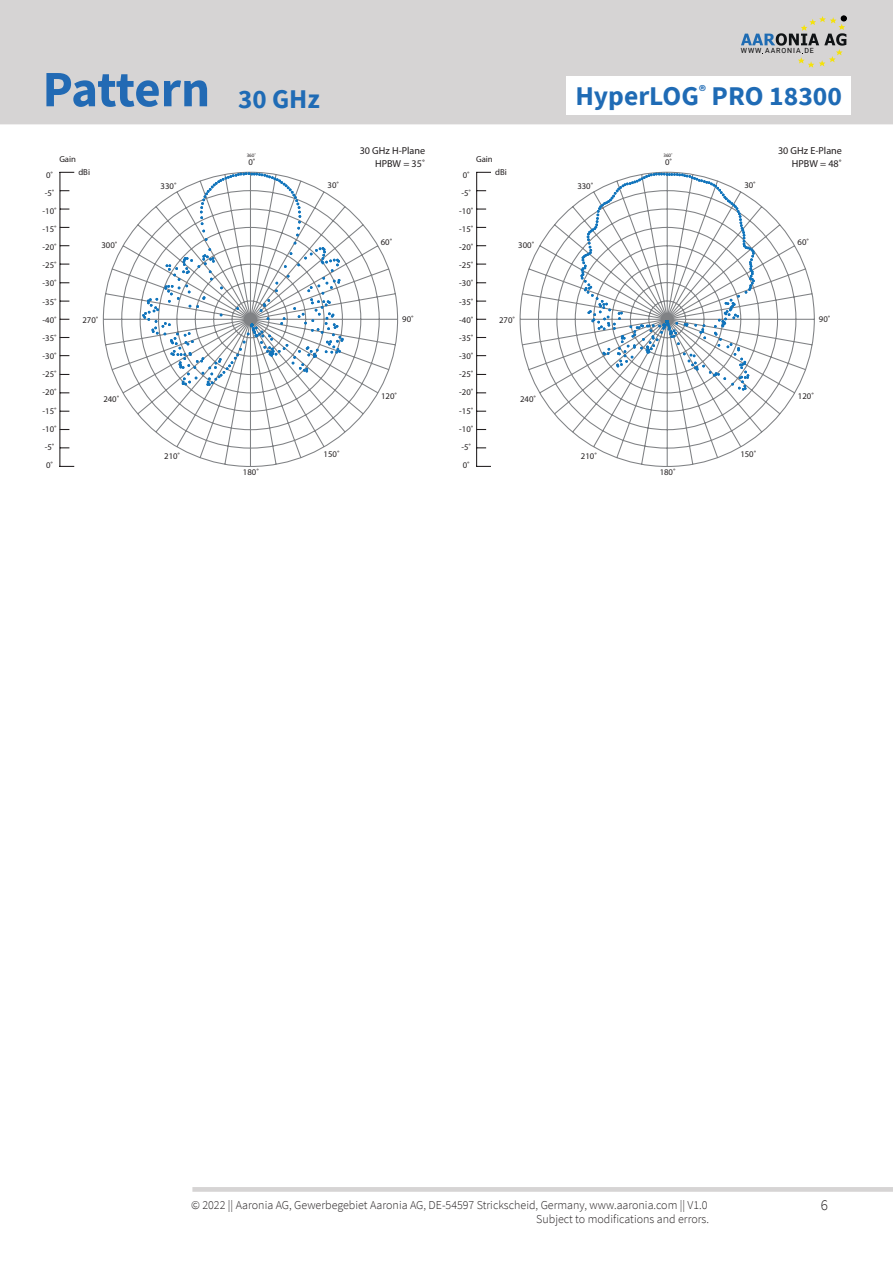
<style>
.page{position:relative;width:893px;height:1263px;background:#fff}
.page>*{position:absolute;margin:0;border:0;box-sizing:border-box;transform-origin:0 0}
.t1{font:700 51px "Source Sans Pro";letter-spacing:-.02em;color:#226ab4}
.t2{font:700 27px "Source Sans Pro";color:#1f6bb5}
.t3{font:300 15px "Source Sans Pro";color:#231f20}
.t4{font:300 12px "Source Sans Pro";color:#231f20}
.t5{font:10.2px/13px "Myriad Pro";color:#231f20;text-align:right}
.t6{font:8.7px/18.1px "Myriad Pro";color:#231f20;text-align:center}
.t7{font:7.05px "Roboto";letter-spacing:.13em;color:#000001}
.t8{font:5.1px "Myriad Pro";color:#231f20}
</style>
<div class="page">
<svg style="left:192px;top:1187px;width:701px;height:5px;background:#d8d6d6"></svg>
<svg style="left:102px;top:171px;width:297px;height:296px"></svg>
<hr style="left:59px;top:172px;width:1px;height:295px;background:#231f20">
<svg style="left:60px;top:172px;width:14px;height:1px"></svg>
<svg style="left:60px;top:466px;width:14px;height:1px"></svg>
<svg style="left:142px;top:172px;width:202px;height:214px"></svg>
<svg style="left:519px;top:171px;width:296px;height:296px"></svg>
<hr style="left:476px;top:172px;width:1px;height:295px;background:#231f20">
<svg style="left:477px;top:172px;width:14px;height:1px"></svg>
<svg style="left:477px;top:466px;width:14px;height:1px"></svg>
<svg style="left:580px;top:173px;width:175px;height:218px"></svg>
<div style="left:0;top:0;width:893px;height:124px;background:#d6d4d4"></div>
<div style="left:566px;top:76px;width:284px;height:39px;background:#fff"></div>
<svg style="left:741px;top:16px;width:105px;height:52px;background:#bfc0bc"></svg>
<p class="t7" style="left:741px;top:46px;width:75px">WWW AARONIA DE</p>
<p class="t1" style="left:43px;top:55px;width:169px">Pattern</p>
<p class="t2" style="left:238px;top:80px;width:83px">30 GHz</p>
<p class="t2" style="left:575px;top:78px;width:268px">HyperLOG<sup>®</sup> PRO 18300</p>
<p class="t6" style="left:59px;top:150px;width:18px">Gain</p>
<p class="t8" style="left:247px;top:152px;width:11px">360˚</p>
<p class="t6" style="left:248px;top:152px;width:9px">0˚</p>
<p class="t5" style="left:360px;top:144px;width:67px">30 GHz H-Plane<br>HPBW = 35˚</p>
<p class="t6" style="left:665px;top:152px;width:9px">0˚</p>
<p class="t8" style="left:663px;top:152px;width:11px">360˚</p>
<p class="t6" style="left:476px;top:150px;width:18px">Gain</p>
<p class="t5" style="left:778px;top:144px;width:65px">30 GHz E-Plane<br>HPBW = 48˚</p>
<p class="t6" style="left:43px;top:165px;width:16px">0˚ -5˚ -10˚ -15˚ -20˚ -25˚ -30˚ -35˚ -40˚ -35˚ -30˚ -25˚ -20˚ -15˚ -10˚ -5˚<br>0˚</p>
<p class="t6" style="left:78px;top:163px;width:13px">dBi</p>
<p class="t6" style="left:102px;top:235px;width:18px">300˚</p>
<p class="t6" style="left:82px;top:310px;width:18px">270˚</p>
<p class="t6" style="left:103px;top:389px;width:18px">240˚</p>
<p class="t6" style="left:161px;top:177px;width:18px">330˚</p>
<p class="t6" style="left:328px;top:176px;width:13px">30˚</p>
<p class="t6" style="left:164px;top:446px;width:18px">210˚</p>
<p class="t6" style="left:324px;top:444px;width:18px">150˚</p>
<p class="t6" style="left:243px;top:463px;width:18px">180˚</p>
<p class="t6" style="left:381px;top:233px;width:13px">60˚</p>
<p class="t6" style="left:402px;top:310px;width:13px">90˚</p>
<p class="t6" style="left:381px;top:386px;width:18px">120˚</p>
<p class="t6" style="left:459px;top:165px;width:16px">0˚ -5˚ -10˚ -15˚ -20˚ -25˚ -30˚ -35˚ -40˚ -35˚ -30˚ -25˚ -20˚ -15˚ -10˚ -5˚<br>0˚</p>
<p class="t6" style="left:495px;top:163px;width:13px">dBi</p>
<p class="t6" style="left:518px;top:235px;width:18px">300˚</p>
<p class="t6" style="left:499px;top:310px;width:18px">270˚</p>
<p class="t6" style="left:520px;top:389px;width:18px">240˚</p>
<p class="t6" style="left:577px;top:177px;width:18px">330˚</p>
<p class="t6" style="left:744px;top:176px;width:13px">30˚</p>
<p class="t6" style="left:581px;top:446px;width:18px">210˚</p>
<p class="t6" style="left:740px;top:444px;width:18px">150˚</p>
<p class="t6" style="left:660px;top:463px;width:18px">180˚</p>
<p class="t6" style="left:798px;top:233px;width:13px">60˚</p>
<p class="t6" style="left:819px;top:310px;width:13px">90˚</p>
<p class="t6" style="left:798px;top:386px;width:18px">120˚</p>
<h3 class="t4" style="left:191px;top:1197px;width:518px">© 2022 || Aaronia AG, Gewerbegebiet Aaronia AG, DE-54597 Strickscheid, Germany, www.aaronia.com || V1.0</h3>
<h3 class="t3" style="left:821px;top:1196px;width:9px">6</h3>
<h3 class="t4" style="left:536px;top:1212px;width:174px">Subject to modifications and errors.</h3>
</div>
